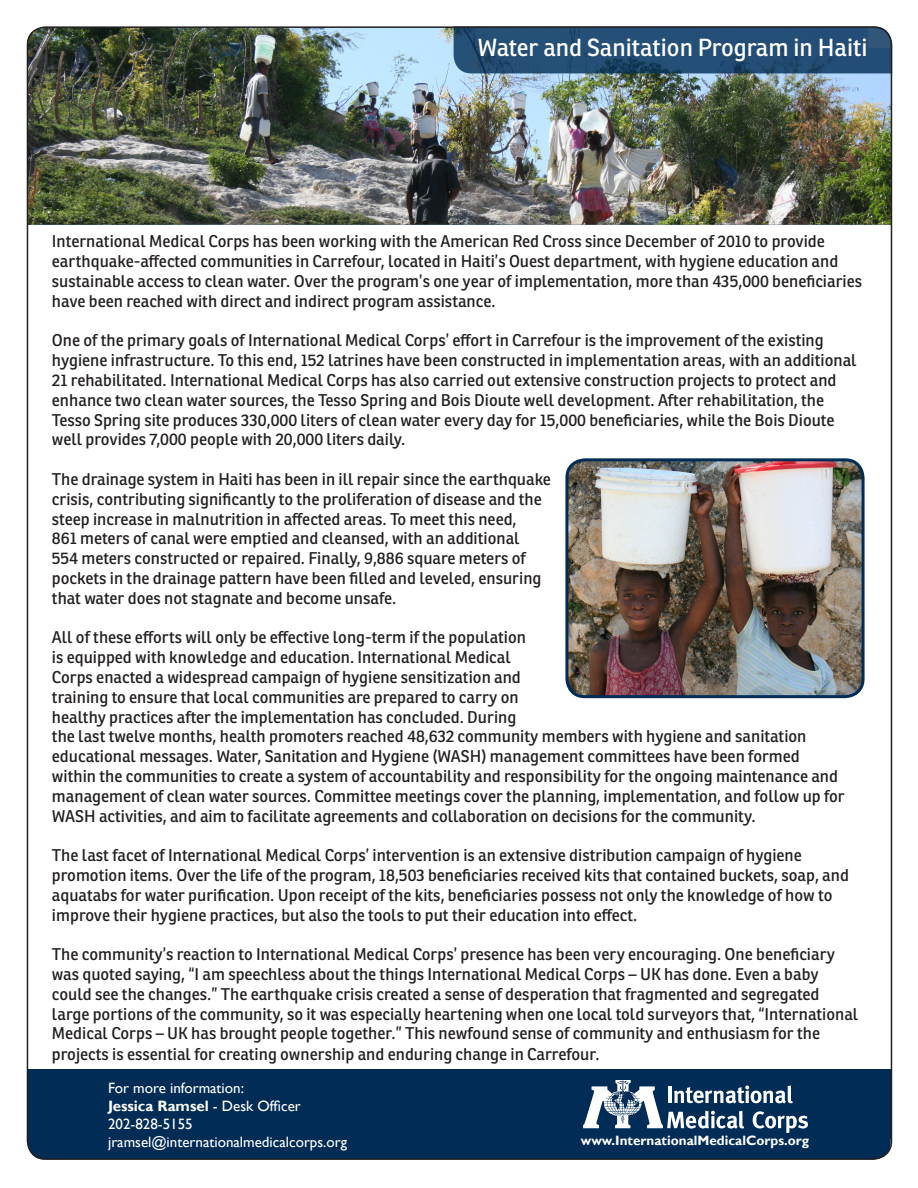
<style>
.page{position:relative;width:918px;height:1188px;background:#fff}
.page>*{position:absolute;margin:0;border:0;box-sizing:border-box;transform-origin:0 0}
.t1{font:24px "Ronnia";color:#fff}
.t2{font:16.5px/19.8px "Ronnia";color:#231f20}
.t3{font:15px "Gill Sans";color:#fff}
.t4{font:700 15px "Gill Sans";color:#fff}
.t5{font:700 13.5px "Gill Sans";color:#fff}
.s1{font-weight:400}
</style>
<div class="page">
<img style="left:27px;top:29px;width:862px;height:196px">
<svg style="left:454px;top:26px;width:438px;height:47px;background:#244c72"></svg>
<img style="left:569px;top:462px;width:292px;height:235px">
<div style="left:565px;top:458px;width:300px;height:240px;border:3px solid #002c55;border-radius:18px"></div>
<div style="left:27px;top:1113px;width:864px;height:47px;background:#002c55;border-radius:18px"></div>
<div style="left:27px;top:1069px;width:864px;height:69px;background:#002c55"></div>
<svg style="left:583px;top:1081px;width:225px;height:52px"></svg>
<p class="t1" style="left:478px;top:33px;width:392px">Water and Sanitation Program in Haiti</p>
<p class="t2" style="left:52px;top:231px;width:812px">International Medical Corps has been working with the American Red Cross since December of 2010 to provide earthquake-affected communities in Carrefour, located in Haiti’s Ouest department, with hygiene education and sustainable access to clean water. Over the program’s one year of implementation, more than 435,000 beneficiaries have been reached with direct and indirect program assistance.</p>
<p class="t2" style="left:52px;top:330px;width:806px">One of the primary goals of International Medical Corps’ effort in Carrefour is the improvement of the existing hygiene infrastructure. To this end, 152 latrines have been constructed in implementation areas, with an additional 21 rehabilitated. International Medical Corps has also carried out extensive construction projects to protect and enhance two clean water sources, the Tesso Spring and Bois Dioute well development. After rehabilitation, the Tesso Spring site produces 330,000 liters of clean water every day for 15,000 beneficiaries, while the Bois Dioute well provides 7,000 people with 20,000 liters daily.</p>
<p class="t2" style="left:52px;top:469px;width:501px">The drainage system in Haiti has been in ill repair since the earthquake crisis, contributing significantly to the proliferation of disease and the steep increase in malnutrition in affected areas. To meet this need,<br>861 meters of canal were emptied and cleansed, with an additional<br>554 meters constructed or repaired. Finally, 9,886 square meters of pockets in the drainage pattern have been filled and leveled, ensuring that water does not stagnate and become unsafe.</p>
<p class="t2" style="left:52px;top:627px;width:794px">All of these efforts will only be effective long-term if the population<br>is equipped with knowledge and education. International Medical<br>Corps enacted a widespread campaign of hygiene sensitization and<br>training to ensure that local communities are prepared to carry on<br>healthy practices after the implementation has concluded. During<br>the last twelve months, health promoters reached 48,632 community members with hygiene and sanitation educational messages. Water, Sanitation and Hygiene (WASH) management committees have been formed within the communities to create a system of accountability and responsibility for the ongoing maintenance and management of clean water sources. Committee meetings cover the planning, implementation, and follow up for WASH activities, and aim to facilitate agreements and collaboration on decisions for the community.</p>
<p class="t2" style="left:52px;top:845px;width:799px">The last facet of International Medical Corps’ intervention is an extensive distribution campaign of hygiene promotion items. Over the life of the program, 18,503 beneficiaries received kits that contained buckets, soap, and aquatabs for water purification. Upon receipt of the kits, beneficiaries possess not only the knowledge of how to improve their hygiene practices, but also the tools to put their education into effect.</p>
<p class="t2" style="left:52px;top:944px;width:808px">The community’s reaction to International Medical Corps’ presence has been very encouraging. One beneficiary was quoted saying, “I am speechless about the things International Medical Corps – UK has done. Even a baby could see the changes.” The earthquake crisis created a sense of desperation that fragmented and segregated large portions of the community, so it was especially heartening when one local told surveyors that, “International Medical Corps – UK has brought people together.” This newfound sense of community and enthusiasm for the projects is essential for creating ownership and enduring change in Carrefour.</p>
<p class="t3" style="left:108px;top:1079px;width:137px">For more information:</p>
<p class="t4" style="left:108px;top:1097px;width:194px">Jessica Ramsel <span class="s1">- Desk Officer</span></p>
<p class="t3" style="left:108px;top:1115px;width:86px">202-828-5155</p>
<p class="t3" style="left:108px;top:1133px;width:241px">jramsel@internationalmedicalcorps.org</p>
<p class="t5" style="left:581px;top:1133px;width:230px">www.InternationalMedicalCorps.org</p>
</div>
